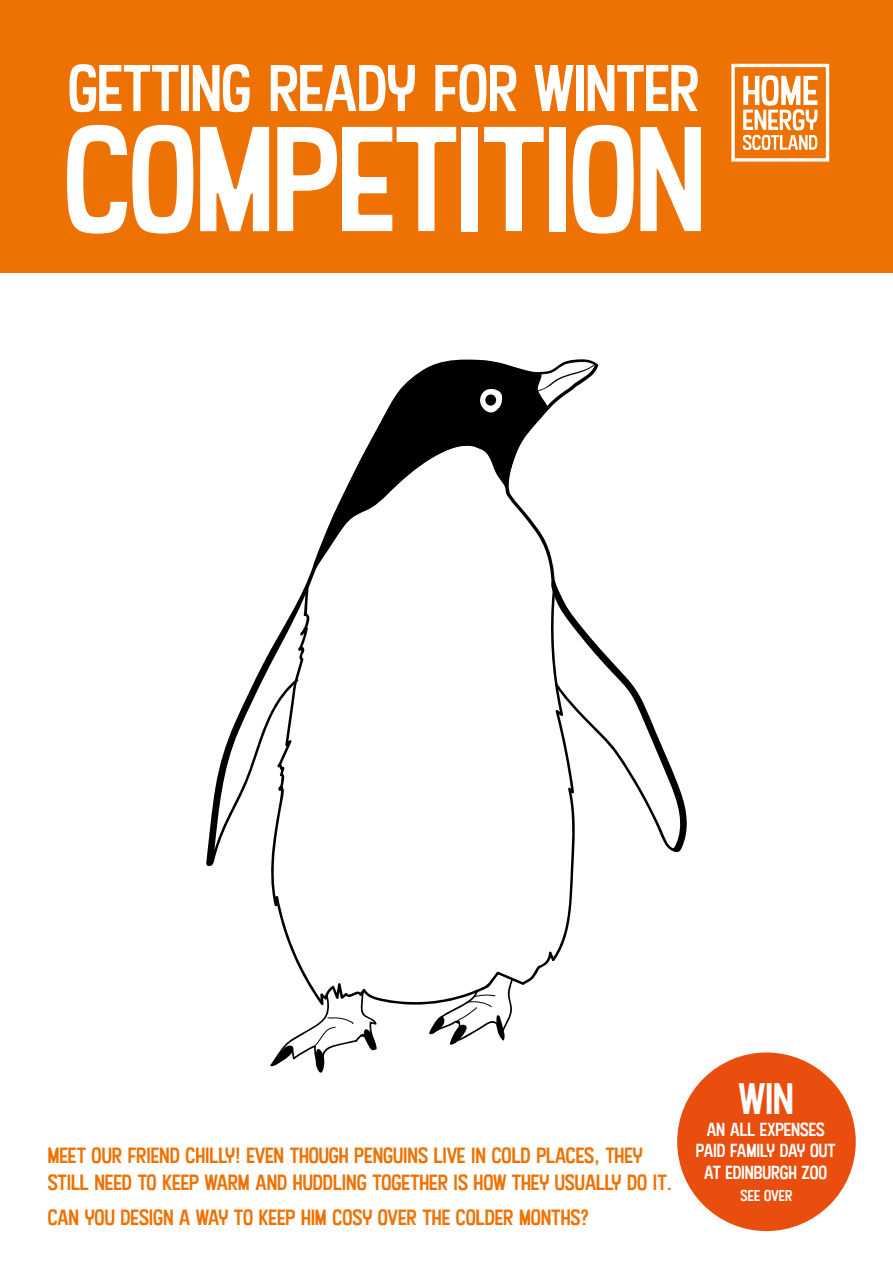
<style>
.page{position:relative;width:893px;height:1263px;background:#fff}
.page>*{position:absolute;margin:0;border:0;box-sizing:border-box;transform-origin:0 0}
.t1{font:142.5px "Kon Tiki JF Aloha";letter-spacing:-.015em;color:#fff}
.t2{font:63px "Kon Tiki JF Aloha";letter-spacing:-.01em;color:#fff}
.t3{font:42px "Kon Tiki JF Aloha";color:#fff}
.t4{font:21px/27px "Kon Tiki JF Aloha";color:#ee7203}
.t5{font:18px/21.6px "Kon Tiki JF Aloha";color:#fff;text-align:center}
.t6{font:15px "Kon Tiki JF Aloha";letter-spacing:.01em;color:#fff}
</style>
<div class="page">
<div style="left:0;top:0;width:893px;height:273px;background:#ee7203"></div>
<svg style="left:731px;top:64px;width:98px;height:98px"></svg>
<svg style="left:598px;top:646px;width:89px;height:206px"></svg>
<svg style="left:206px;top:651px;width:64px;height:216px"></svg>
<svg style="left:270px;top:359px;width:328px;height:626px"></svg>
<div style="left:485px;top:394px;width:11px;height:12px;background:#000;border-radius:50%"></div>
<svg style="left:536px;top:364px;width:60px;height:28px"></svg>
<svg style="left:270px;top:979px;width:243px;height:94px"></svg>
<div style="left:677px;top:1052px;width:179px;height:179px;background:#e94e0f;border-radius:50%"></div>
<h2 class="t2" style="left:68px;top:49px;width:633px">GETTING READY FOR WINTER</h2>
<h1 class="t1" style="left:64px;top:91px;width:644px">COMPETITION</h1>
<p class="t4" style="left:48px;top:1141px;width:626px">MEET OUR FRIEND CHILLY! EVEN THOUGH PENGUINS LIVE IN COLD PLACES, THEY<br>STILL NEED TO KEEP WARM AND HUDDLING TOGETHER IS HOW THEY USUALLY DO IT.</p>
<p class="t4" style="left:48px;top:1204px;width:543px">CAN YOU DESIGN A WAY TO KEEP HIM COSY OVER THE COLDER MONTHS?</p>
<h3 class="t3" style="left:739px;top:1073px;width:56px">WIN</h3>
<p class="t5" style="left:696px;top:1118px;width:141px">AN ALL EXPENSES<br>PAID FAMILY DAY OUT<br>AT EDINBURGH ZOO</p>
<p class="t6" style="left:741px;top:1186px;width:53px">SEE OVER</p>
</div>
